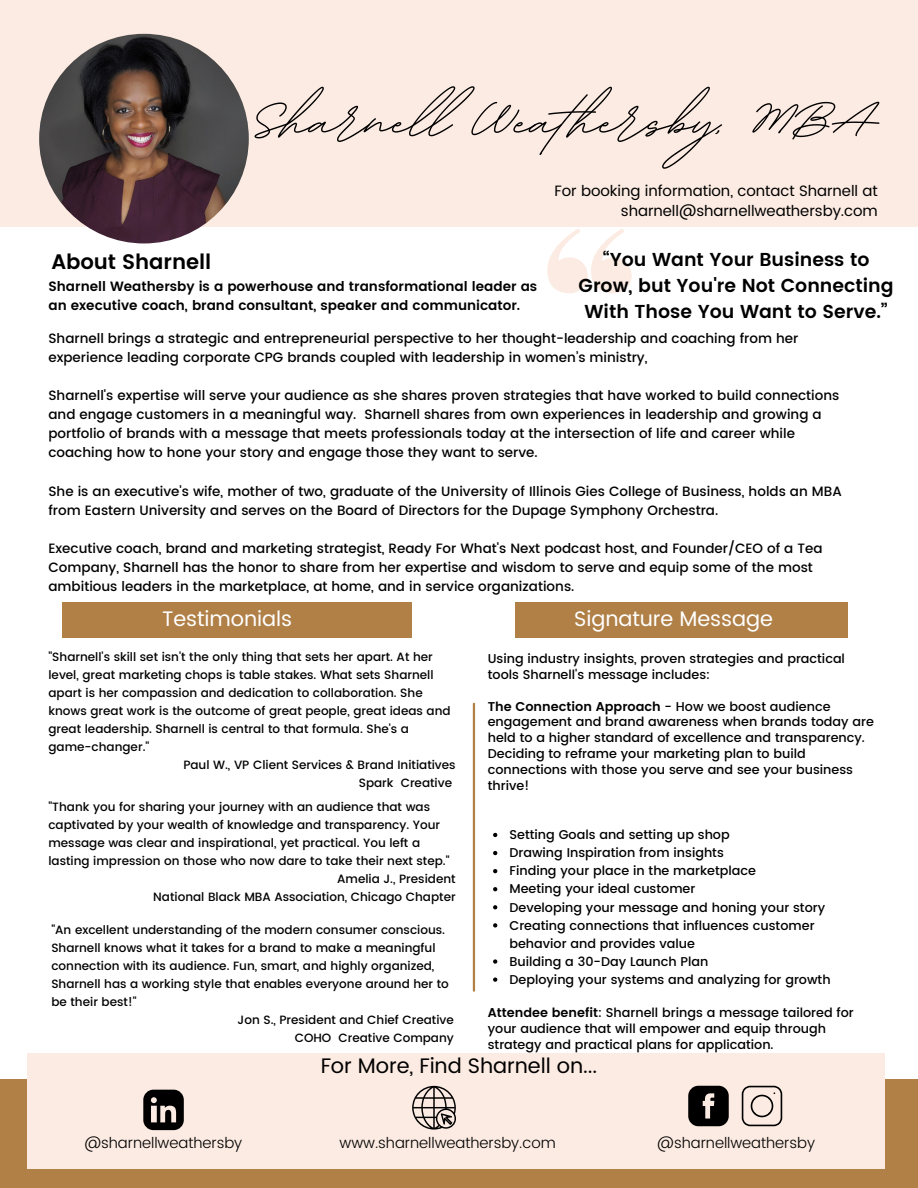
<style>
.page{position:relative;width:918px;height:1188px;background:#fff}
.page>*{position:absolute;margin:0;border:0;box-sizing:border-box;transform-origin:0 0}
.t1{font:700 89.1px "BD Script";color:#000}
.t2{font:21px "Poppins";letter-spacing:-.005em;color:#fff}
.t3{font:21px "Poppins";letter-spacing:-.005em;color:#000}
.t4{font:600 21px "Poppins";letter-spacing:-.005em;color:#000}
.t5{font:600 18.75px/25.8px "Poppins";color:#000;text-align:center}
.t6{font:15px/20.2px "Poppins";letter-spacing:-.005em;color:#000;text-align:right}
.t7{font:300 15px "Poppins";letter-spacing:-.005em;color:#000}
.t8{font:500 13.5px/19.2px "Poppins";color:#000}
.t9{font:600 13.5px/19.2px "Poppins";color:#000}
.t10{font:500 12.75px/18.1px "Poppins";color:#000}
.t11{font:500 12px "Poppins";color:#000}
.s1{font-weight:600}
</style>
<div class="page">
<div style="left:0;top:0;width:918px;height:226px;background:#fcebe2"></div>
<div style="left:0;top:1079px;width:918px;height:109px;background:#b08047"></div>
<div style="left:27px;top:1053px;width:857px;height:116px;background:#fcebe2"></div>
<svg style="left:548px;top:229px;width:84px;height:64px"></svg>
<hr style="left:473px;top:704px;width:2px;height:287px;background:#b08047">
<svg style="left:742px;top:1086px;width:40px;height:40px"></svg>
<svg style="left:688px;top:1086px;width:41px;height:40px;background:#292625"></svg>
<svg style="left:143px;top:1090px;width:41px;height:40px"></svg>
<svg style="left:412px;top:1086px;width:44px;height:44px"></svg>
<div style="left:515px;top:602px;width:333px;height:35px;background:#b08047"></div>
<img style="left:39px;top:34px;width:210px;height:209px;border-radius:50%">
<div style="left:62px;top:602px;width:350px;height:35px;background:#b08047"></div>
<svg style="left:493px;top:833px;width:4px;height:4px"></svg>
<svg style="left:493px;top:851px;width:4px;height:4px"></svg>
<svg style="left:493px;top:869px;width:4px;height:4px"></svg>
<svg style="left:493px;top:887px;width:4px;height:4px"></svg>
<svg style="left:493px;top:905px;width:4px;height:4px"></svg>
<svg style="left:493px;top:923px;width:4px;height:5px"></svg>
<svg style="left:493px;top:959px;width:4px;height:5px"></svg>
<svg style="left:493px;top:978px;width:4px;height:4px"></svg>
<h1 class="t1" style="left:252px;top:62px;width:624px">Sharnel Weathersby, MBA</h1>
<h2 class="t4" style="left:51px;top:249px;width:161px">About Sharnell</h2>
<p class="t9" style="left:48px;top:277px;width:490px">Sharnell Weathersby is a powerhouse and transformational leader as an executive coach, brand consultant, speaker and communicator.</p>
<p class="t6" style="left:554px;top:181px;width:325px">For booking information, contact Sharnell at sharnell@sharnellweathersby.com</p>
<h3 class="t5" style="left:579px;top:247px;width:317px">“You Want Your Business to<br>Grow, but You're Not Connecting<br>With Those You Want to Serve.”</h3>
<p class="t8" style="left:48px;top:328px;width:752px">Sharnell brings a strategic and entrepreneurial perspective to her thought-leadership and coaching from her experience leading corporate CPG brands coupled with leadership in women’s ministry,</p>
<p class="t8" style="left:48px;top:386px;width:792px">Sharnell's expertise will serve your audience as she shares proven strategies that have worked to build connections and engage customers in a meaningful way. Sharnell shares from own experiences in leadership and growing a portfolio of brands with a message that meets professionals today at the intersection of life and career while coaching how to hone your story and engage those they want to serve.</p>
<p class="t8" style="left:48px;top:481px;width:795px">She is an executive's wife, mother of two, graduate of the University of Illinois Gies College of Business, holds an MBA from Eastern University and serves on the Board of Directors for the Dupage Symphony Orchestra.</p>
<p class="t8" style="left:48px;top:539px;width:776px">Executive coach, brand and marketing strategist, Ready For What's Next podcast host, and Founder/CEO of a Tea<br>Company, Sharnell has the honor to share from her expertise and wisdom to serve and equip some of the most ambitious leaders in the marketplace, at home, and in service organizations.</p>
<h2 class="t2" style="left:162px;top:606px;width:131px">Testimonials</h2>
<p class="t11" style="left:48px;top:650px;width:386px">"Sharnell's skill set isn't the only thing that sets her apart. At her</p>
<p class="t11" style="left:48px;top:668px;width:387px">level, great marketing chops is table stakes. What sets Sharnell</p>
<p class="t11" style="left:48px;top:686px;width:376px">apart is her compassion and dedication to collaboration. She</p>
<p class="t11" style="left:48px;top:704px;width:404px">knows great work is the outcome of great people, great ideas and</p>
<p class="t11" style="left:48px;top:722px;width:362px">great leadership. Sharnell is central to that formula. She's a</p>
<p class="t11" style="left:48px;top:740px;width:102px">game-changer."</p>
<p class="t11" style="left:183px;top:758px;width:274px">Paul W., VP Client Services &amp; Brand Initiatives</p>
<p class="t11" style="left:359px;top:776px;width:95px">Spark Creative</p>
<h2 class="t2" style="left:574px;top:606px;width:200px">Signature Message</h2>
<p class="t10" style="left:488px;top:650px;width:359px;line-height:15.9px">Using industry insights, proven strategies and practical tools Sharnell's message includes:</p>
<p class="t10" style="left:488px;top:698px;width:388px;line-height:15.9px"><span class="s1">The Connection Approach</span> - How we boost audience engagement and brand awareness when brands today are held to a higher standard of excellence and transparency.<br>Deciding to reframe your marketing plan to build connections with those you serve and see your business thrive!</p>
<p class="t11" style="left:48px;top:800px;width:383px">"Thank you for sharing your journey with an audience that was</p>
<p class="t11" style="left:48px;top:818px;width:393px">captivated by your wealth of knowledge and transparency. Your</p>
<p class="t11" style="left:48px;top:836px;width:373px">message was clear and inspirational, yet practical. You left a</p>
<p class="t11" style="left:48px;top:854px;width:403px">lasting impression on those who now dare to take their next step."</p>
<p class="t11" style="left:337px;top:872px;width:120px">Amelia J., President</p>
<p class="t11" style="left:153px;top:890px;width:304px">National Black MBA Association, Chicago Chapter</p>
<p class="t10" style="left:509px;top:826px;width:323px">Setting Goals and setting up shop<br>Drawing Inspiration from insights<br>Finding your place in the marketplace<br>Meeting your ideal customer<br>Developing your message and honing your story Creating connections that influences customer behavior and provides value<br>Building a 30-Day Launch Plan<br>Deploying your systems and analyzing for growth</p>
<p class="t11" style="left:51px;top:922px;width:395px">"An excellent understanding of the modern consumer conscious.</p>
<p class="t11" style="left:51px;top:940px;width:386px">Sharnell knows what it takes for a brand to make a meaningful</p>
<p class="t11" style="left:51px;top:958px;width:385px">connection with its audience. Fun, smart, and highly organized,</p>
<p class="t11" style="left:51px;top:976px;width:399px">Sharnell has a working style that enables everyone around her to</p>
<p class="t11" style="left:51px;top:994px;width:87px">be their best!"</p>
<p class="t11" style="left:238px;top:1012px;width:218px">Jon S., President and Chief Creative</p>
<p class="t11" style="left:295px;top:1030px;width:161px">COHO Creative Company</p>
<h2 class="t3" style="left:321px;top:1053px;width:278px">For More, Find Sharnell on...</h2>
<p class="t10" style="left:488px;top:1005px;width:367px;line-height:15.9px"><span class="s1">Attendee benefit</span>: Sharnell brings a message tailored for your audience that will empower and equip through strategy and practical plans for application.</p>
<p class="t7" style="left:84px;top:1134px;width:159px">@sharnellweathersby</p>
<p class="t7" style="left:340px;top:1134px;width:218px">www.sharnellweathersby.com</p>
<p class="t7" style="left:657px;top:1134px;width:159px">@sharnellweathersby</p>
</div>
